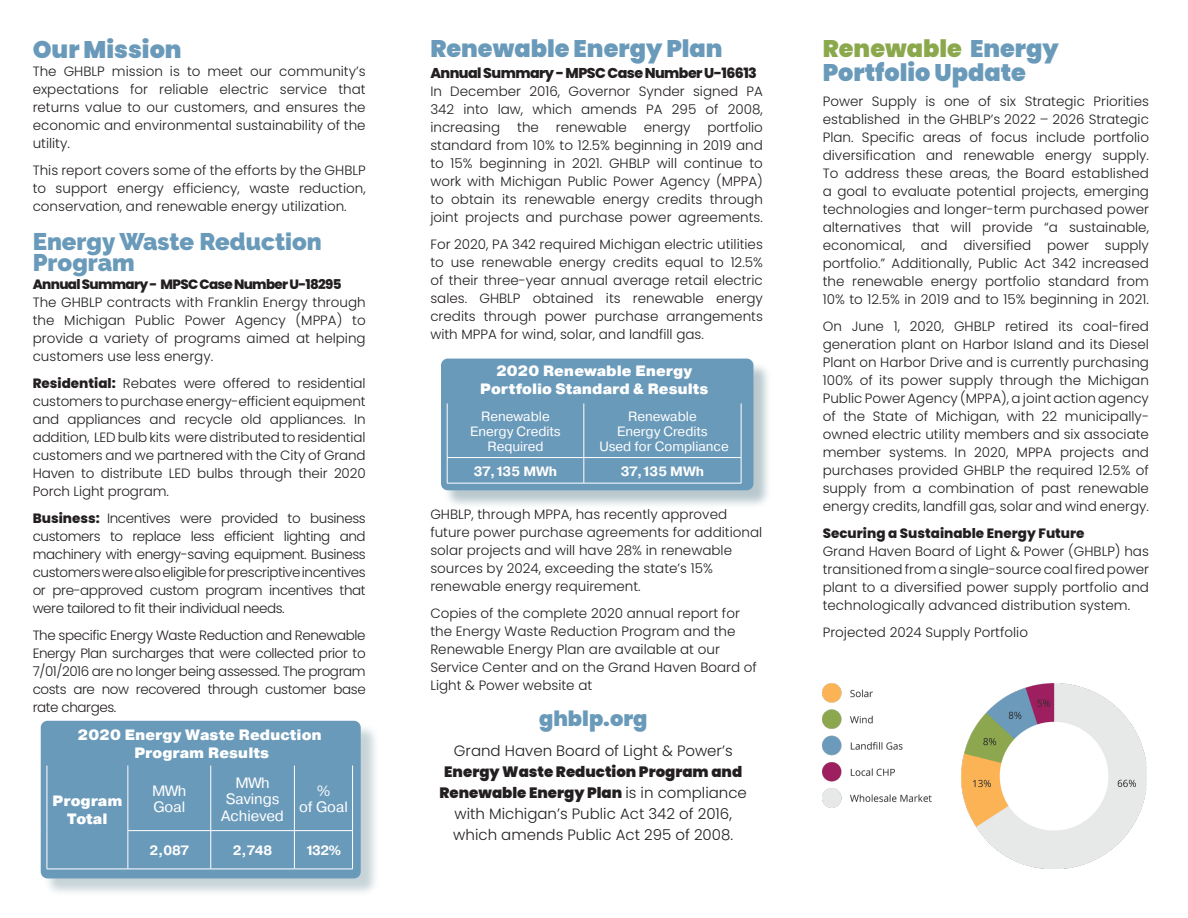
<style>
.page{position:relative;width:1188px;height:918px;background:#fff}
.page>*{position:absolute;margin:0;border:0;box-sizing:border-box;transform-origin:0 0}
.t1{font:900 24px/24px "Poppins";color:#6a9aba}
.t2{font:900 24px/21px "Raleway";color:#6a9aba}
.t3{font:900 21px "Poppins";color:#6a9aba}
.t4{font:900 15px/18px "Pragmatica";color:#fff;text-align:center}
.t5{font:300 15px "Poppins";color:#231f20}
.t6{font:900 15px "Poppins";color:#231f20}
.t7{font:15px/16.5px "Pragmatica";color:#fff;text-align:center}
.t8{font:800 14.25px "Poppins";letter-spacing:-.04em;color:#231f20}
.t9{font:300 13.5px/18px "Poppins";color:#231f20;text-align:justify}
.t10{font:13.5px/15px "Pragmatica";color:#fff;text-align:center}
.t11{font:800 13.5px "Poppins";letter-spacing:-.05em;color:#231f20}
.t12{font:700 13.5px "Pragmatica";letter-spacing:-.015em;color:#fff}
.t13{font:800 13.5px "Poppins";color:#231f20}
.s1{font-weight:800}
.s2{font-weight:300}
.s3{color:#8ca84d}
</style>
<div class="page">
<div style="left:443px;top:361px;width:329px;height:148px;background:#72929d;opacity:.5"></div>
<div style="left:43px;top:723px;width:337px;height:174px;background:#72929d;opacity:.4"></div>
<div style="left:41px;top:721px;width:320px;height:157px;background:#6a9aba;border-radius:7px"></div>
<hr style="left:47px;top:766px;width:1px;height:65px;background:#fff">
<hr style="left:128px;top:766px;width:1px;height:64px;background:#fff">
<hr style="left:210px;top:766px;width:1px;height:64px;background:#fff">
<hr style="left:294px;top:766px;width:1px;height:64px;background:#fff">
<hr style="left:352px;top:766px;width:1px;height:64px;background:#fff">
<hr style="left:47px;top:831px;width:1px;height:38px;background:#fff">
<hr style="left:128px;top:830px;width:83px;height:1px;background:#fff">
<hr style="left:128px;top:831px;width:1px;height:38px;background:#fff">
<hr style="left:211px;top:830px;width:83px;height:1px;background:#fff">
<hr style="left:210px;top:831px;width:1px;height:38px;background:#fff">
<hr style="left:294px;top:830px;width:59px;height:1px;background:#fff">
<hr style="left:294px;top:831px;width:1px;height:38px;background:#fff">
<hr style="left:352px;top:831px;width:1px;height:38px;background:#fff">
<hr style="left:47px;top:869px;width:81px;height:1px;background:#fff">
<hr style="left:128px;top:869px;width:83px;height:1px;background:#fff">
<hr style="left:211px;top:869px;width:83px;height:1px;background:#fff">
<hr style="left:294px;top:869px;width:59px;height:1px;background:#fff">
<div style="left:441px;top:359px;width:312px;height:131px;background:#6a9aba;border-radius:7px"></div>
<hr style="left:447px;top:403px;width:1px;height:54px;background:#fff">
<hr style="left:584px;top:403px;width:1px;height:54px;background:#fff">
<hr style="left:741px;top:403px;width:1px;height:54px;background:#fff">
<hr style="left:447px;top:457px;width:137px;height:1px;background:#fff">
<svg style="left:447px;top:458px;width:1px;height:25px"></svg>
<hr style="left:584px;top:457px;width:157px;height:1px;background:#fff">
<svg style="left:584px;top:458px;width:1px;height:25px"></svg>
<svg style="left:741px;top:458px;width:1px;height:25px"></svg>
<hr style="left:447px;top:483px;width:137px;height:1px;background:#fff">
<hr style="left:584px;top:483px;width:157px;height:1px;background:#fff">
<img style="left:823px;top:683px;width:324px;height:185px">
<h2 class="t1" style="left:33px;top:38px;width:150px">Our Mission</h2>
<p class="t9" style="left:33px;top:62px;width:335px">The GHBLP mission is to meet our community’s expectations for reliable electric service that returns value to our customers, and ensures the economic and environmental sustainability of the utility.</p>
<p class="t9" style="left:33px;top:161px;width:335px">This report covers some of the efforts by the GHBLP to support energy efficiency, waste reduction, conservation, and renewable energy utilization.</p>
<h2 class="t2" style="left:33px;top:231px;width:290px">Energy Waste Reduction<br>Program</h2>
<h5 class="t11" style="left:33px;top:276px;width:310px">Annual Summary - MPSC Case Number U-18295</h5>
<p class="t9" style="left:33px;top:293px;width:335px">The GHBLP contracts with Franklin Energy through the Michigan Public Power Agency (MPPA) to provide a variety of programs aimed at helping customers use less energy.</p>
<p class="t9" style="left:33px;top:374px;width:335px"><span class="s1">Residential:</span> Rebates were offered to residential customers to purchase energy-efficient equipment and appliances and recycle old appliances. In addition, LED bulb kits were distributed to residential customers and we partnered with the City of Grand Haven to distribute LED bulbs through their 2020<br>Porch Light program.</p>
<p class="t9" style="left:33px;top:509px;width:335px"><span class="s1">Business:</span> Incentives were provided to business customers to replace less efficient lighting and machinery with energy-saving equipment. Business customers were also eligible for prescriptive incentives or pre-approved custom program incentives that were tailored to fit their individual needs.</p>
<p class="t9" style="left:33px;top:626px;width:335px">The specific Energy Waste Reduction and Renewable Energy Plan surcharges that were collected prior to 7/01/2016 are no longer being assessed. The program costs are now recovered through customer base rate charges.</p>
<p class="t4" style="left:78px;top:726px;width:246px">2020 Energy Waste Reduction<br>Program Results</p>
<p class="t4" style="left:52px;top:792px;width:72px">Program<br>Total</p>
<p class="t7" style="left:152px;top:783px;width:36px;text-align:left">MWh<br>Goal</p>
<p class="t7" style="left:221px;top:775px;width:64px">MWh<br>Savings<br>Achieved</p>
<p class="t7" style="left:299px;top:783px;width:50px">%<br>of Goal</p>
<p class="t12" style="left:149px;top:842px;width:41px">2,087</p>
<p class="t12" style="left:233px;top:842px;width:41px">2,748</p>
<p class="t12" style="left:305px;top:842px;width:38px">132%</p>
<h2 class="t1" style="left:430px;top:36px;width:294px">Renewable Energy Plan</h2>
<h5 class="t8" style="left:430px;top:64px;width:328px">Annual Summary - MPSC Case Number U-16613</h5>
<p class="t9" style="left:430px;top:82px;width:334px">In December 2016, Governor Synder signed PA 342 into law, which amends PA 295 of 2008, increasing</p>
<p class="t9" style="left:430px;top:118px;width:334px;text-indent:277px">portfolio standard from 10% to 12.5% beginning in 2019 and to 15% beginning in 2021. GHBLP will continue to work with Michigan Public Power Agency (MPPA) to obtain its renewable energy credits through joint projects and purchase power agreements.</p>
<p class="t9" style="left:430px;top:235px;width:334px">For 2020, PA 342 required Michigan electric utilities to use renewable energy credits equal to 12.5% of their three-year annual average retail electric sales. GHBLP obtained its renewable energy credits through power purchase arrangements with MPPA for wind, solar, and landfill gas.</p>
<p class="t4" style="left:480px;top:363px;width:230px">2020 Renewable Energy<br>Portfolio Standard &amp; Results</p>
<p class="t10" style="left:470px;top:409px;width:92px">Renewable<br>Energy Credits<br>Required</p>
<p class="t10" style="left:599px;top:409px;width:131px">Renewable<br>Energy Credits<br>Used for Compliance</p>
<p class="t12" style="left:474px;top:462px;width:85px">37,135 MWh</p>
<p class="t12" style="left:621px;top:462px;width:85px">37,135 MWh</p>
<p class="t9" style="left:430px;top:505px;width:333px;text-align:left">GHBLP, through MPPA, has recently approved future power purchase agreements for additional solar projects and will have 28% in renewable sources by 2024, exceeding the state’s 15% renewable energy requirement.</p>
<p class="t9" style="left:430px;top:604px;width:328px;text-align:left">Copies of the complete 2020 annual report for the Energy Waste Reduction Program and the Renewable Energy Plan are available at our Service Center and on the Grand Haven Board of Light &amp; Power website at</p>
<h3 class="t3" style="left:539px;top:706px;width:110px">ghblp.org</h3>
<p class="t5" style="left:454px;top:742px;width:280px">Grand Haven Board of Light &amp; Power’s</p>
<p class="t6" style="left:444px;top:763px;width:299px">Energy Waste Reduction Program and</p>
<p class="t6" style="left:440px;top:784px;width:309px">Renewable Energy Plan <span class="s2">is in compliance</span></p>
<p class="t5" style="left:455px;top:805px;width:279px">with Michigan’s Public Act 342 of 2016,</p>
<p class="t5" style="left:453px;top:826px;width:281px">which amends Public Act 295 of 2008.</p>
<p class="t9" style="left:517px;top:118px;width:23px">the</p>
<p class="t9" style="left:556px;top:118px;width:72px">renewable</p>
<p class="t9" style="left:644px;top:118px;width:48px">energy</p>
<h2 class="t1" style="left:823px;top:36px;width:237px"><span class="s3">Renewable</span> Energy<br>Portfolio Update</h2>
<p class="t9" style="left:823px;top:93px;width:328px">Power Supply is one of six Strategic Priorities established in the GHBLP’s 2022 – 2026 Strategic Plan. Specific areas of focus include portfolio diversification and renewable energy supply.<br>To address these areas, the Board established a goal to evaluate potential projects, emerging technologies and longer-term purchased power alternatives that will provide “a sustainable, economical, and diversified power supply portfolio.” Additionally, Public Act 342 increased the renewable energy portfolio standard from 10% to 12.5% in 2019 and to 15% beginning in 2021.</p>
<p class="t9" style="left:823px;top:317px;width:328px">On June 1, 2020, GHBLP retired its coal-fired generation plant on Harbor Island and its Diesel Plant on Harbor Drive and is currently purchasing 100% of its power supply through the Michigan Public Power Agency (MPPA), a joint action agency of the State of Michigan, with 22 municipally&shy;owned electric utility members and six associate member systems. In 2020, MPPA projects and purchases provided GHBLP the required 12.5% of supply from a combination of past renewable energy credits, landfill gas, solar and wind energy.</p>
<h5 class="t13" style="left:823px;top:526px;width:263px">Securing a Sustainable Energy Future</h5>
<p class="t9" style="left:823px;top:542px;width:328px">Grand Haven Board of Light &amp; Power (GHBLP) has transitioned from a single-source coal fired power plant to a diversified power supply portfolio and technologically advanced distribution system.</p>
<p class="t9" style="left:823px;top:623px;width:207px">Projected 2024 Supply Portfolio</p>
</div>
